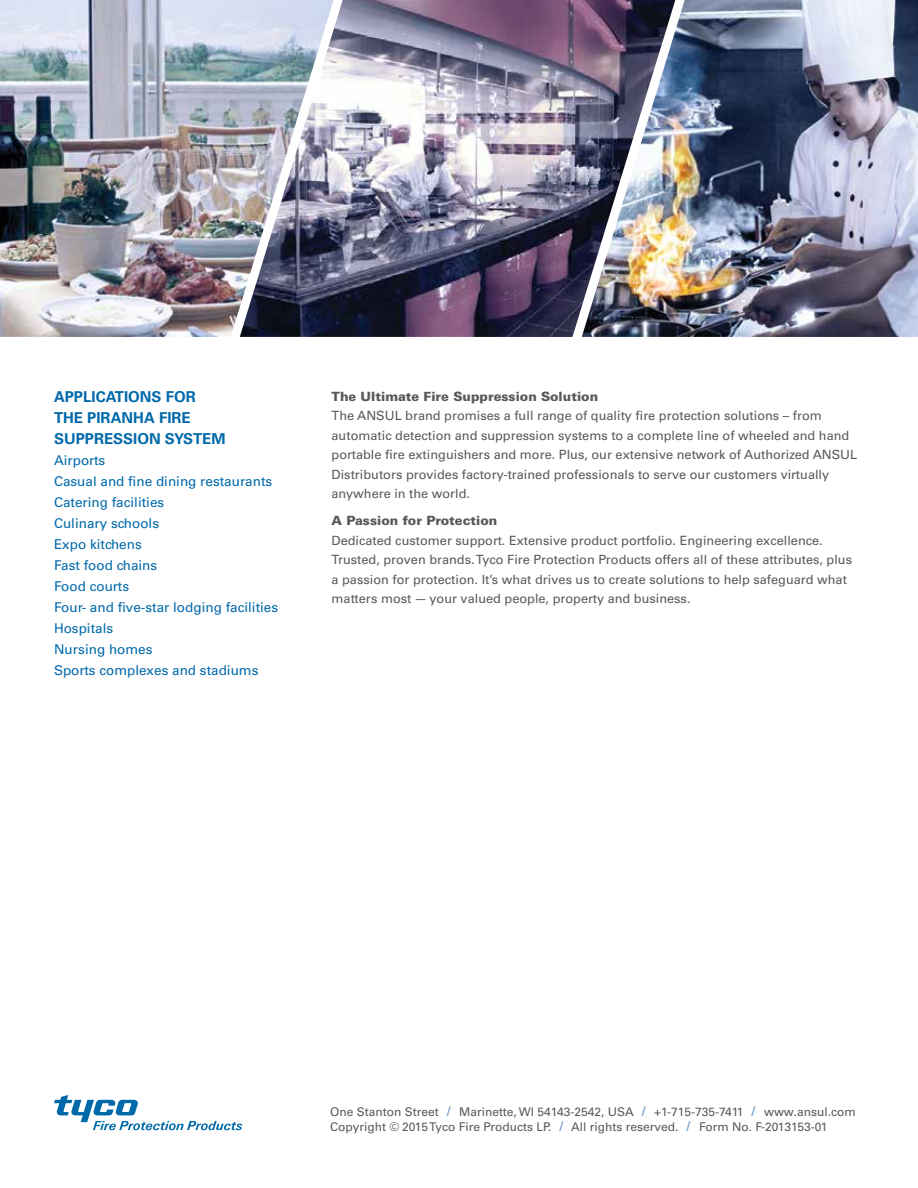
<style>
.page{position:relative;width:918px;height:1188px;background:#fff}
.page>*{position:absolute;margin:0;border:0;box-sizing:border-box;transform-origin:0 0}
.t1{font:700 15px/21px "Univers LT Std";color:#0069aa;text-align:justify}
.t2{font:13.5px/21px "Univers LT Std";color:#0069aa}
.t3{font:12.75px/19.5px "Univers LT Std";color:#58595b}
.t4{font:900 12.75px "Univers LT Std";color:#58595b}
.t5{font:12px/15px "Univers LT Std";color:#58595b}
.s1{font-style:italic;font-size:13.5px;color:#75a1ce}
</style>
<div class="page">
<svg style="left:54px;top:1095px;width:188px;height:35px"></svg>
<img style="left:0;top:0;width:240px;height:337px">
<img style="left:240px;top:0;width:342px;height:337px">
<img style="left:582px;top:0;width:336px;height:337px">
<p class="t1" style="left:54px;top:387px;width:139px">APPLICATIONS FOR THE PIRANHA FIRE SUPPR</p>
<p class="t1" style="left:104px;top:429px;width:123px">ESSION SYSTEM</p>
<p class="t2" style="left:54px;top:450px;width:226px">Airports<br>Casual and fine dining restaurants<br>Catering facilities<br>Culinary schools<br>Expo kitchens<br>Fast food chains<br>Food courts<br>Four- and five-star lodging facilities<br>Hospitals<br>Nursing homes<br>Sports complexes and stadiums</p>
<p class="t4" style="left:332px;top:388px;width:268px">The Ultimate Fire Suppression Solution</p>
<p class="t3" style="left:332px;top:406px;width:527px">The ANSUL brand promises a full range of quality fire protection solutions – from automatic detection and suppression systems to a complete line of wheeled and hand portable fire extinguishers and more. Plus, our extensive network of Authorized ANSUL Distributors provides factory-trained professionals to serve our customers virtually anywhere in the world.</p>
<p class="t4" style="left:332px;top:513px;width:167px">A Passion for Protection</p>
<p class="t3" style="left:332px;top:531px;width:522px">Dedicated customer support. Extensive product portfolio. Engineering excellence.<br>Trusted, proven brands. Tyco Fire Protection Products offers all of these attributes, plus a passion for protection. It’s what drives us to create solutions to help safeguard what matters most — your valued people, property and business.</p>
<p class="t5" style="left:330px;top:1104px;width:527px">One Stanton Street <span class="s1">l</span> Marinette, WI 54143-2542, USA <span class="s1">l</span> +1-715-735-7411 <span class="s1">l</span> www.ansul.com<br>Copyright © 2015 Tyco Fire Products LP. <span class="s1">l</span> All rights reserved. <span class="s1">l</span> Form No. F-2013153-01</p>
</div>
